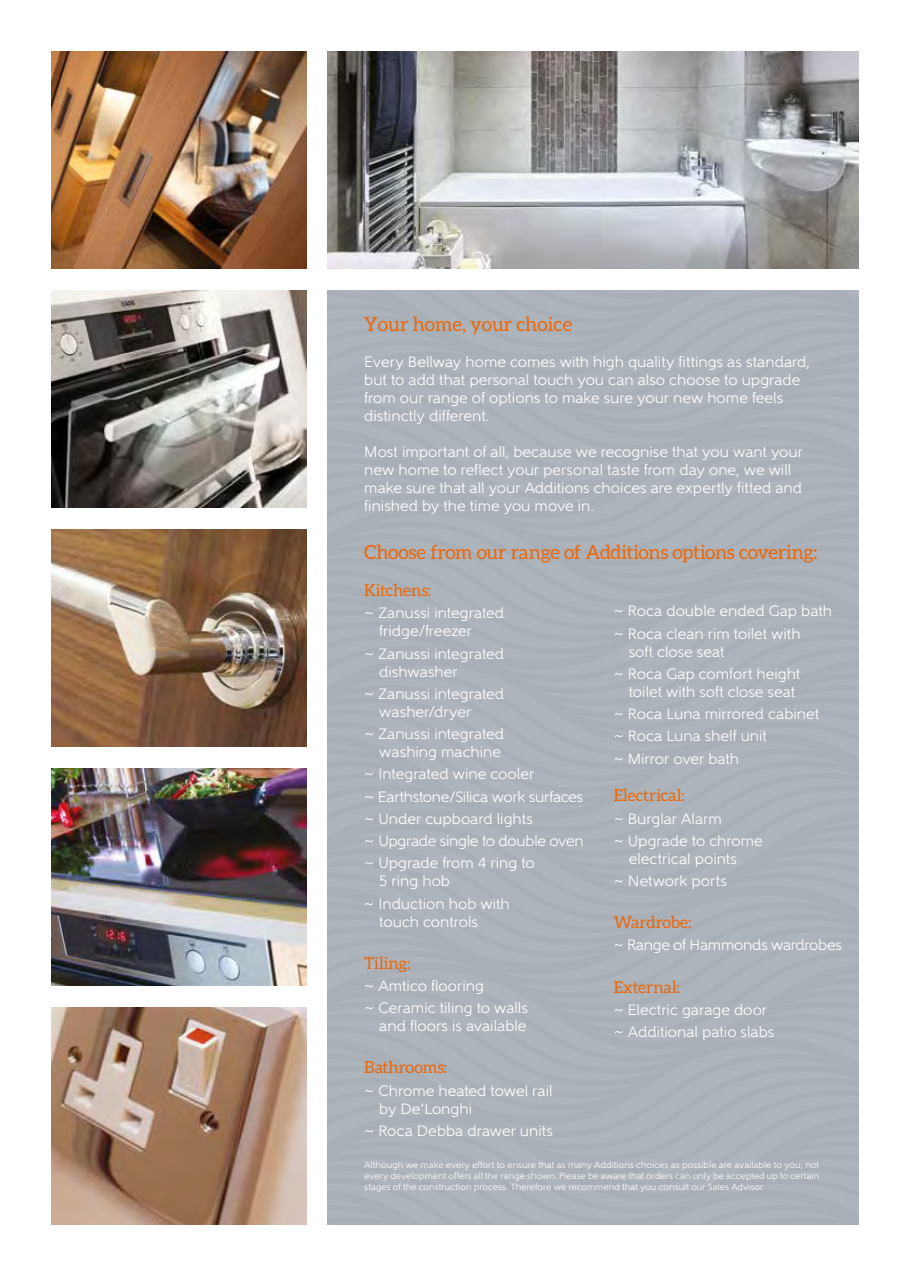
<style>
.page{position:relative;width:910px;height:1276px;background:#fff}
.page>*{position:absolute;margin:0;border:0;box-sizing:border-box;transform-origin:0 0}
.t1{font:19.5px "Aleo";letter-spacing:-.01em;color:#ec6608}
.t2{font:16.5px "Aleo";letter-spacing:-.005em;color:#ec6608}
.t3{font:15px/22.2px "Gentleman 500";color:#fff}
.t4{font:9px/10.8px "Gentleman 500";letter-spacing:.01em;color:#fff;text-align:justify}
</style>
<div class="page">
<div style="left:327px;top:290px;width:532px;height:935px;background:#adb3ba"></div>
<img style="left:51px;top:290px;width:255px;height:218px">
<img style="left:51px;top:529px;width:255px;height:218px">
<img style="left:51px;top:768px;width:255px;height:218px">
<img style="left:51px;top:51px;width:255px;height:218px">
<img style="left:51px;top:1007px;width:255px;height:218px">
<img style="left:327px;top:51px;width:532px;height:218px">
<h1 class="t1" style="left:364px;top:313px;width:210px">Your home, your choice</h1>
<p class="t3" style="left:364px;top:352px;width:448px;line-height:18px">Every Bellway home comes with high quality fittings as standard, but to add that personal touch you can also choose to upgrade from our range of options to make sure your new home feels distinctly different.</p>
<p class="t3" style="left:364px;top:442px;width:440px;line-height:18px">Most important of all, because we recognise that you want your new home to reflect your personal taste from day one, we will make sure that all your Additions choices are expertly fitted and finished by the time you move in.</p>
<h1 class="t1" style="left:364px;top:541px;width:455px">Choose from our range of Additions options covering:</h1>
<p class="t2" style="left:364px;top:581px;width:69px">Kitchens:</p>
<p class="t3" style="left:379px;top:604px;width:126px;line-height:18px;text-indent:-15px">~ Zanussi integrated fridge/freezer</p>
<p class="t3" style="left:379px;top:644px;width:126px;line-height:18px;text-indent:-15px">~ Zanussi integrated dishwasher</p>
<p class="t3" style="left:379px;top:684px;width:126px;line-height:18px;text-indent:-15px">~ Zanussi integrated washer/dryer</p>
<p class="t3" style="left:364px;top:725px;width:141px;line-height:18px;text-align:right">~ Zanussi integrated washing machine</p>
<p class="t3" style="left:364px;top:763px;width:221px">~ Integrated wine cooler<br>~ Earthstone/Silica work surfaces ~ Under cupboard lights<br>~ Upgrade single to double oven ~ Upgrade from 4 ring to</p>
<p class="t3" style="left:364px;top:870px;width:147px;text-indent:15px">5 ring hob<br>~ Induction hob with</p>
<p class="t3" style="left:379px;top:910px;width:100px">touch controls</p>
<p class="t2" style="left:364px;top:953px;width:48px">Tiling:</p>
<p class="t3" style="left:364px;top:974px;width:165px">~ Amtico flooring<br>~ Ceramic tiling to walls</p>
<p class="t3" style="left:379px;top:1015px;width:149px">and floors is available</p>
<p class="t2" style="left:364px;top:1058px;width:85px">Bathrooms:</p>
<p class="t3" style="left:379px;top:1081px;width:175px;line-height:18px;text-indent:-15px">~ Chrome heated towel rail by De’Longhi</p>
<p class="t3" style="left:364px;top:1119px;width:190px">~ Roca Debba drawer units</p>
<p class="t3" style="left:614px;top:600px;width:220px">~ Roca double ended Gap bath ~ Roca clean rim toilet with</p>
<p class="t3" style="left:614px;top:640px;width:188px;text-indent:15px">soft close seat<br>~ Roca Gap comfort height</p>
<p class="t3" style="left:614px;top:680px;width:207px;text-indent:15px">toilet with soft close seat<br>~ Roca Luna mirrored cabinet ~ Roca Luna shelf unit<br>~ Mirror over bath</p>
<p class="t2" style="left:614px;top:786px;width:73px">Electrical:</p>
<p class="t3" style="left:614px;top:807px;width:151px">~ Burglar Alarm<br>~ Upgrade to chrome</p>
<p class="t3" style="left:614px;top:847px;width:125px;text-indent:15px">electrical points ~ Network ports</p>
<p class="t2" style="left:614px;top:913px;width:79px">Wardrobe:</p>
<p class="t3" style="left:614px;top:934px;width:230px">~ Range of Hammonds wardrobes</p>
<p class="t2" style="left:614px;top:977px;width:68px">External:</p>
<p class="t3" style="left:614px;top:998px;width:162px">~ Electric garage door ~ Additional patio slabs</p>
<p class="t4" style="left:364px;top:1159px;width:456px">Although we make every effort to ensure that as many Additions choices as possible are available to you, not every development offers all the range shown. Please be aware that orders can only be accepted up to certain stages of the construction process. Therefore we recommend that you consult our Sales Advisor.</p>
</div>
